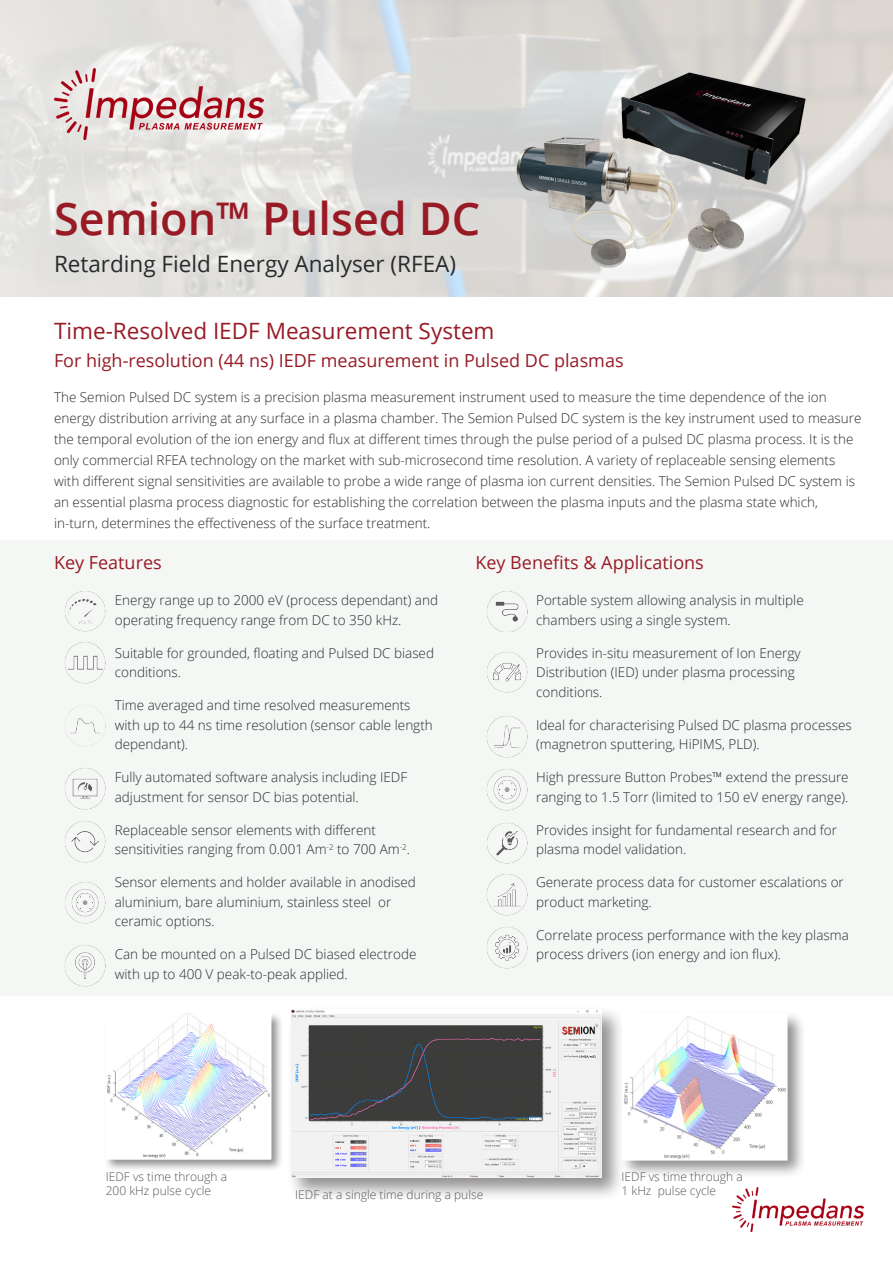
<style>
.page{position:relative;width:893px;height:1263px;background:#fff}
.page>*{position:absolute;margin:0;border:0;box-sizing:border-box;transform-origin:0 0}
.t1{font:600 45px "Open Sans";color:#981a25}
.t2{font:22.5px "Open Sans";color:#981a25}
.t3{font:22.5px "Open Sans";color:#262b2d}
.t4{font:18px "Open Sans";color:#981a25}
.t5{font:300 13.5px/19.5px "Open Sans";color:#262b2d}
.t6{font:300 12px "Open Sans";color:#545758}
</style>
<div class="page">
<div style="left:0;top:541px;width:893px;height:455px;background:#f5f7f5"></div>
<img style="left:0;top:0;width:893px;height:297px">
<img style="left:486px;top:716px;width:41px;height:41px">
<img style="left:486px;top:769px;width:41px;height:41px">
<img style="left:487px;top:591px;width:40px;height:41px">
<img style="left:54px;top:68px;width:209px;height:71px">
<img style="left:732px;top:1187px;width:131px;height:45px">
<img style="left:500px;top:58px;width:333px;height:214px">
<img style="left:486px;top:874px;width:41px;height:41px">
<img style="left:486px;top:927px;width:41px;height:41px">
<img style="left:65px;top:882px;width:41px;height:41px">
<img style="left:65px;top:591px;width:41px;height:41px">
<img style="left:64px;top:642px;width:42px;height:41px">
<img style="left:65px;top:705px;width:41px;height:41px">
<img style="left:64px;top:768px;width:42px;height:41px">
<img style="left:65px;top:821px;width:41px;height:41px">
<img style="left:487px;top:652px;width:40px;height:41px">
<img style="left:487px;top:823px;width:40px;height:41px">
<div style="left:104px;top:1011px;width:180px;height:161px;background:#231f20;opacity:.5"></div>
<img style="left:106px;top:1014px;width:165px;height:146px">
<div style="left:287px;top:1005px;width:339px;height:196px;background:#231f20;opacity:.5"></div>
<img style="left:291px;top:1009px;width:310px;height:168px">
<div style="left:619px;top:1010px;width:187px;height:169px;background:#231f20;opacity:.5"></div>
<img style="left:621px;top:1014px;width:166px;height:146px">
<img style="left:64px;top:945px;width:42px;height:41px">
<p class="t1" style="left:54px;top:188px;width:428px">Semion™ Pulsed DC</p>
<p class="t3" style="left:54px;top:248px;width:404px">Retarding Field Energy Analyser (RFEA)</p>
<p class="t2" style="left:54px;top:315px;width:442px">Time-Resolved IEDF Measurement System</p>
<p class="t4" style="left:54px;top:348px;width:571px">For high-resolution (44 ns) IEDF measurement in Pulsed DC plasmas</p>
<p class="t5" style="left:54px;top:386px;width:809px;line-height:21px">The Semion Pulsed DC system is a precision plasma measurement instrument used to measure the time dependence of the ion energy distribution arriving at any surface in a plasma chamber. The Semion Pulsed DC system is the key instrument used to measure the temporal evolution of the ion energy and flux at different times through the pulse period of a pulsed DC plasma process. It is the only commercial RFEA technology on the market with sub-microsecond time resolution. A variety of replaceable sensing elements with different signal sensitivities are available to probe a wide range of plasma ion current densities. The Semion Pulsed DC system is an essential plasma process diagnostic for establishing the correlation between the plasma inputs and the plasma state which, in-turn, determines the effectiveness of the surface treatment.</p>
<p class="t4" style="left:475px;top:550px;width:230px">Key Benefits &amp; Applications</p>
<p class="t5" style="left:536px;top:590px;width:269px">Portable system allowing analysis in multiple chambers using a single system.</p>
<p class="t5" style="left:536px;top:643px;width:266px">Provides in-situ measurement of Ion Energy<br>Distribution (IED) under plasma processing conditions.</p>
<p class="t5" style="left:536px;top:715px;width:317px">Ideal for characterising Pulsed DC plasma processes (magnetron sputtering, HiPIMS, PLD).</p>
<p class="t5" style="left:536px;top:767px;width:314px">High pressure Button Probes™ extend the pressure ranging to 1.5 Torr (limited to 150 eV energy range).</p>
<p class="t5" style="left:536px;top:820px;width:302px">Provides insight for fundamental research and for plasma model validation.</p>
<p class="t5" style="left:536px;top:872px;width:309px">Generate process data for customer escalations or product marketing.</p>
<p class="t5" style="left:536px;top:925px;width:314px">Correlate process performance with the key plasma process drivers (ion energy and ion flux).</p>
<p class="t4" style="left:54px;top:550px;width:109px">Key Features</p>
<p class="t5" style="left:115px;top:590px;width:325px">Energy range up to 2000 eV (process dependant) and operating frequency range from DC to 350 kHz.</p>
<p class="t5" style="left:115px;top:643px;width:321px">Suitable for grounded, floating and Pulsed DC biased conditions.</p>
<p class="t5" style="left:115px;top:695px;width:320px">Time averaged and time resolved measurements with up to 44 ns time resolution (sensor cable length dependant).</p>
<p class="t5" style="left:115px;top:767px;width:294px">Fully automated software analysis including IEDF adjustment for sensor DC bias potential.</p>
<p class="t5" style="left:115px;top:820px;width:297px">Replaceable sensor elements with different sensitivities ranging from 0.001 Am<sup>-2</sup> to 700 Am<sup>-2</sup>.</p>
<p class="t5" style="left:115px;top:872px;width:303px">Sensor elements and holder available in anodised aluminium, bare aluminium, stainless steel or ceramic options.</p>
<p class="t5" style="left:115px;top:944px;width:303px">Can be mounted on a Pulsed DC biased electrode with up to 400 V peak-to-peak applied.</p>
<p class="t6" style="left:106px;top:1168px;width:123px">IEDF vs time through a</p>
<p class="t6" style="left:106px;top:1182px;width:107px">200 kHz pulse cycle</p>
<p class="t6" style="left:295px;top:1186px;width:190px">IEDF at a single time during a pulse</p>
<p class="t6" style="left:621px;top:1168px;width:123px">IEDF vs time through a</p>
<p class="t6" style="left:621px;top:1182px;width:96px">1 kHz pulse cycle</p>
</div>
